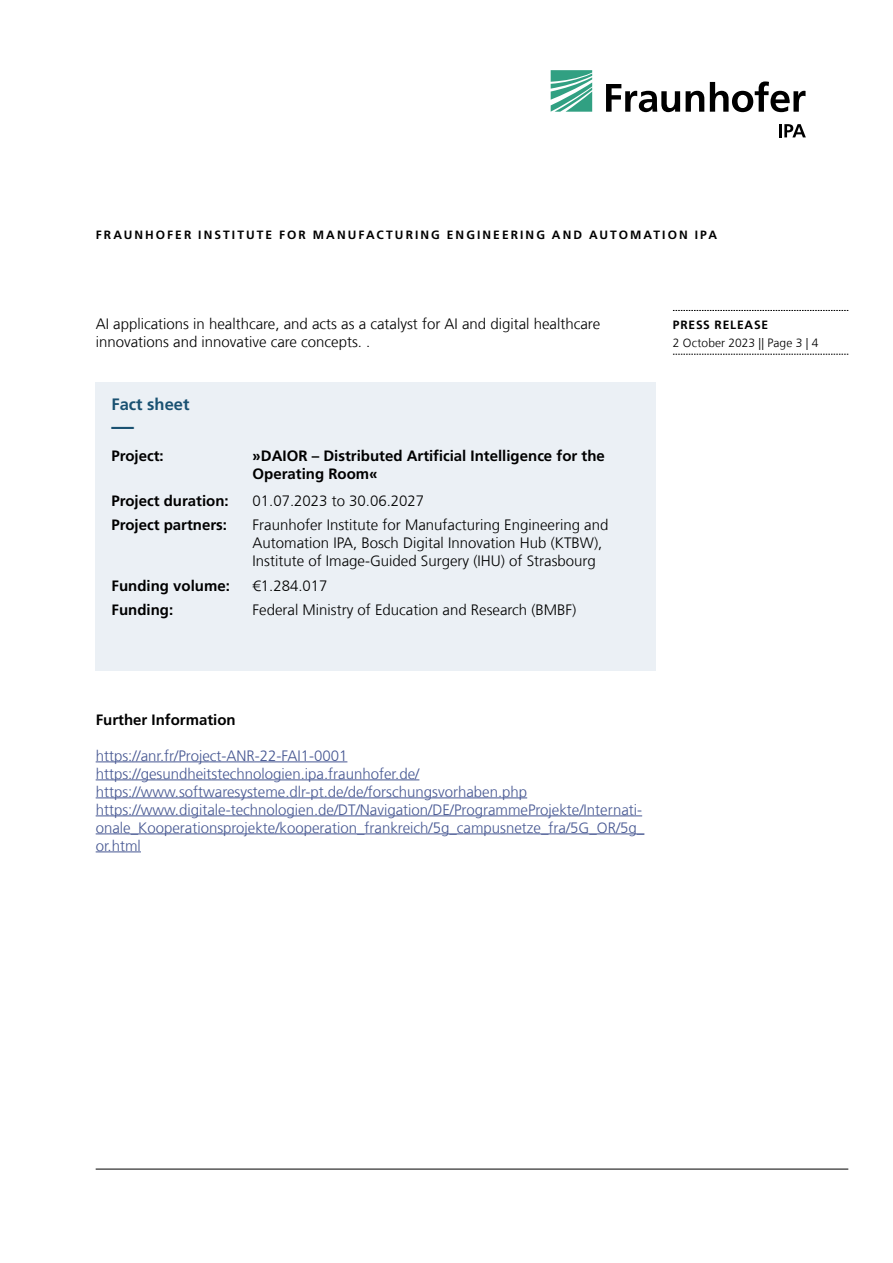
<style>
.page{position:relative;width:893px;height:1263px;background:#fff}
.page>*{position:absolute;margin:0;border:0;box-sizing:border-box;transform-origin:0 0}
._09___Fußzeile___45___8_11___ohne_Linie{font:700 22.5px "Frutiger LT Com";color:#195171}
._09___Fußzeile___45___8_11___ohne_Linie-2{font:700 16.5px "Frutiger LT Com";color:#195171}
._07___Fließtext___45___10_12{font:300 15px/18px "Frutiger LT Com";color:#465792}
._09___Fußzeile___45___8_11___ohne_Linie-3{font:300 15px/18px "Frutiger LT Com";color:#000}
._09___Fußzeile___45___8_11___ohne_Linie-4{font:700 15px/18px "Frutiger LT Com";color:#000}
._07___Fließtext___45___10_12-2{font:300 15px/18px "Frutiger LT Com";color:#000}
._05___Zwischenueberschrift___65___10_12{font:700 15px "Frutiger LT Com";color:#000}
._01___Einrichtgsbezeichnung___65___8_12_G{font:700 12px "Frutiger LT Com";letter-spacing:.17em;color:#000}
._08___lebender_Kolumnentitel___45___8_12_{font:300 12px "Frutiger LT Com";letter-spacing:.01em;color:#000}
._08___lebender_Kolumnentitel___65___8_12_{font:700 12px "Frutiger LT Com";letter-spacing:.07em;color:#000}
</style>
<div class="page">
<hr style="left:96px;top:1169px;width:752px;height:1px;background:#000">
<hr style="left:96px;top:761px;width:251px;height:1px;background:#465792">
<hr style="left:96px;top:779px;width:323px;height:1px;background:#465792">
<hr style="left:96px;top:797px;width:431px;height:1px;background:#465792">
<hr style="left:96px;top:815px;width:546px;height:1px;background:#465792">
<hr style="left:96px;top:833px;width:548px;height:1px;background:#465792">
<hr style="left:96px;top:851px;width:45px;height:1px;background:#465792">
<svg style="left:673px;top:310px;width:175px;height:1px"></svg>
<svg style="left:673px;top:354px;width:175px;height:1px"></svg>
<svg style="left:551px;top:70px;width:41px;height:42px"></svg>
<svg style="left:606px;top:81px;width:199px;height:31px"></svg>
<svg style="left:779px;top:124px;width:27px;height:13px"></svg>
<div style="left:96px;top:383px;width:560px;height:288px;background:#ebf0f5"></div>
<p class="_01___Einrichtgsbezeichnung___65___8_12_G" style="left:96px;top:227px;width:623px">FRAUNHOFER INSTITUTE FOR MANUFACTURING ENGINEERING AND AUTOMATION IPA</p>
<p class="_07___Fließtext___45___10_12-2" style="left:96px;top:315px;width:506px">AI applications in healthcare, and acts as a catalyst for AI and digital healthcare innovations and innovative care concepts. .</p>
<p class="_09___Fußzeile___45___8_11___ohne_Linie-2" style="left:111px;top:395px;width:79px">Fact sheet</p>
<p class="_09___Fußzeile___45___8_11___ohne_Linie" style="left:111px;top:413px;width:24px">—</p>
<p class="_09___Fußzeile___45___8_11___ohne_Linie-4" style="left:111px;top:447px;width:54px">Project:</p>
<p class="_09___Fußzeile___45___8_11___ohne_Linie-4" style="left:252px;top:447px;width:354px">»DAIOR – Distributed Artificial Intelligence for the<br>Operating Room«</p>
<p class="_09___Fußzeile___45___8_11___ohne_Linie-4" style="left:111px;top:492px;width:119px">Project duration:</p>
<p class="_09___Fußzeile___45___8_11___ohne_Linie-3" style="left:252px;top:492px;width:173px">01.07.2023 to 30.06.2027</p>
<p class="_09___Fußzeile___45___8_11___ohne_Linie-4" style="left:111px;top:516px;width:117px">Project partners:</p>
<p class="_09___Fußzeile___45___8_11___ohne_Linie-3" style="left:252px;top:516px;width:357px">Fraunhofer Institute for Manufacturing Engineering and<br>Automation IPA, Bosch Digital Innovation Hub (KTBW),<br>Institute of Image-Guided Surgery (IHU) of Strasbourg</p>
<p class="_09___Fußzeile___45___8_11___ohne_Linie-4" style="left:111px;top:576px;width:120px">Funding volume:</p>
<p class="_09___Fußzeile___45___8_11___ohne_Linie-3" style="left:252px;top:576px;width:77px">€1.284.017</p>
<p class="_09___Fußzeile___45___8_11___ohne_Linie-4" style="left:111px;top:601px;width:63px">Funding:</p>
<p class="_09___Fußzeile___45___8_11___ohne_Linie-3" style="left:252px;top:601px;width:325px">Federal Ministry of Education and Research (BMBF)</p>
<p class="_08___lebender_Kolumnentitel___65___8_12_" style="left:673px;top:317px;width:97px">PRESS RELEASE</p>
<p class="_08___lebender_Kolumnentitel___45___8_12_" style="left:673px;top:336px;width:147px">2 October 2023 || Page 3 | 4</p>
<p class="_05___Zwischenueberschrift___65___10_12" style="left:96px;top:711px;width:142px">Further Information</p>
<p class="_07___Fließtext___45___10_12" style="left:96px;top:747px;width:253px">https://anr.fr/Project-ANR-22-FAI1-0001</p>
<p class="_07___Fließtext___45___10_12" style="left:96px;top:765px;width:325px">https://gesundheitstechnologien.ipa.fraunhofer.de/</p>
<p class="_07___Fließtext___45___10_12" style="left:96px;top:783px;width:433px">https://www.softwaresysteme.dlr-pt.de/de/forschungsvorhaben.php</p>
<p class="_07___Fließtext___45___10_12" style="left:96px;top:801px;width:550px">https://www.digitale-technologien.de/DT/Navigation/DE/ProgrammeProjekte/Internati&shy;onale_Kooperationsprojekte/kooperation_frankreich/5g_campusnetze_fra/5G_OR/5g_ or.html</p>
</div>
